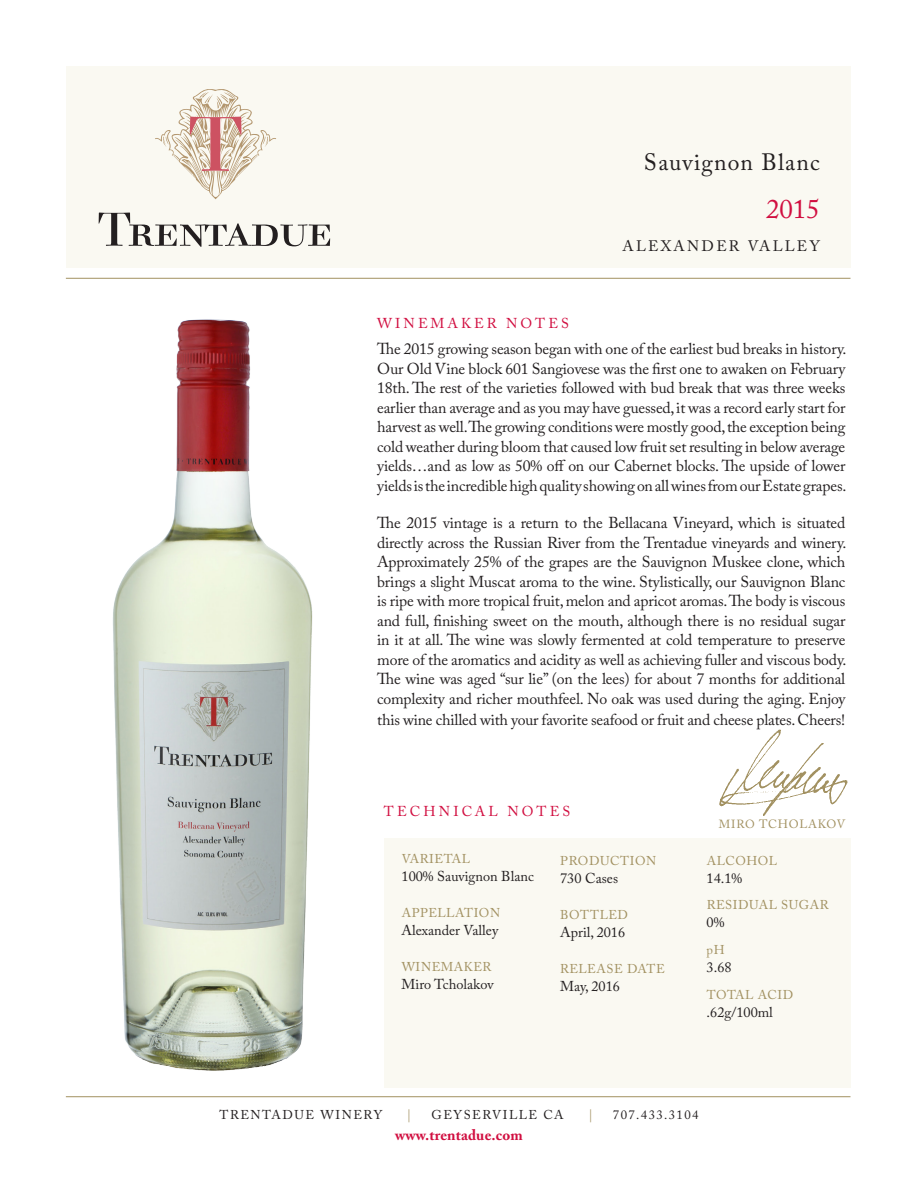
<style>
.page{position:relative;width:918px;height:1188px;background:#fff}
.page>*{position:absolute;margin:0;border:0;box-sizing:border-box;transform-origin:0 0}
.t1{font:26.85px "Adobe Caslon Pro";color:#d10e40}
.t2{font:23.55px "Adobe Caslon Pro";letter-spacing:.05em;color:#231f20}
.t3{font:15.75px/19.5px "Adobe Caslon Pro";letter-spacing:-.01em;color:#231f20;text-align:justify}
.t4{font:15.15px "Adobe Caslon Pro";letter-spacing:.15em;color:#231f20}
.t5{font:700 15px "Adobe Caslon Pro";letter-spacing:.01em;color:#d10e40}
.t6{font:14.25px "Adobe Caslon Pro";color:#231f20}
.t7{font:14.25px "Adobe Caslon Pro";letter-spacing:.215em;color:#d10e40}
.t8{font:12.75px "Adobe Caslon Pro";letter-spacing:.045em;color:#a29161}
.t9{font:12.75px "Adobe Caslon Pro";letter-spacing:.11em;color:#231f20}
.t10{font:12px "Adobe Caslon Pro";letter-spacing:.06em;color:#a29161}
.s1{font-size:11.7px}
</style>
<div class="page">
<div style="left:66px;top:66px;width:784px;height:202px;background:#faf9f2"></div>
<hr style="left:66px;top:278px;width:785px;height:1px;background:#a29161">
<hr style="left:66px;top:1096px;width:785px;height:1px;background:#a29161">
<svg style="left:99px;top:213px;width:231px;height:34px"></svg>
<svg style="left:155px;top:89px;width:121px;height:110px"></svg>
<div style="left:384px;top:839px;width:466px;height:249px;background:#faf9f2"></div>
<img style="left:113px;top:319px;width:200px;height:752px">
<img style="left:719px;top:729px;width:129px;height:87px">
<p class="t2" style="left:644px;top:148px;width:177px">Sauvignon Blanc</p>
<p class="t1" style="left:766px;top:193px;width:55px">2015</p>
<p class="t4" style="left:622px;top:237px;width:199px">ALEXANDER VALLEY</p>
<p class="t7" style="left:377px;top:315px;width:193px">WINEMAKER NOTES</p>
<p class="t3" style="left:377px;top:339px;width:471px">The 2015 growing season began with one of the earliest bud breaks in history.<br>Our Old Vine block 601 Sangiovese was the first one to awaken on February 18th. The rest of the varieties followed with bud break that was three weeks earlier than average and as you may have guessed, it was a record early start for harvest as well. The growing conditions were mostly good, the exception being cold weather during bloom that caused low fruit set resulting in below average yields…and as low as 50% off on our Cabernet blocks. The upside of lower yields is the incredible high quality showing on all wines from our Estate grapes.</p>
<p class="t3" style="left:377px;top:513px;width:471px">The 2015 vintage is a return to the Bellacana Vineyard, which is situated directly across the Russian River from the Trentadue vineyards and winery.<br>Approximately 25% of the grapes are the Sauvignon Muskee clone, which brings a slight Muscat aroma to the wine. Stylistically, our Sauvignon Blanc is ripe with more tropical fruit, melon and apricot aromas. The body is viscous and full, finishing sweet on the mouth, although there is no residual sugar in it at all. The wine was slowly fermented at cold temperature to preserve more of the aromatics and acidity as well as achieving fuller and viscous body.<br>The wine was aged “sur lie” (on the lees) for about 7 months for additional complexity and richer mouthfeel. No oak was used during the aging. Enjoy</p>
<p class="t3" style="left:377px;top:710px;width:470px">this wine chilled with your favorite seafood or fruit and cheese plates. Cheers!</p>
<p class="t7" style="left:384px;top:803px;width:188px">TECHNICAL NOTES</p>
<p class="t8" style="left:402px;top:851px;width:70px">VARIETAL</p>
<p class="t6" style="left:402px;top:868px;width:134px">100% Sauvignon Blanc</p>
<p class="t8" style="left:402px;top:905px;width:100px">APPELLATION</p>
<p class="t6" style="left:402px;top:922px;width:98px">Alexander Valley</p>
<p class="t8" style="left:402px;top:959px;width:91px">WINEMAKER</p>
<p class="t6" style="left:402px;top:976px;width:94px">Miro Tcholakov</p>
<p class="t8" style="left:560px;top:853px;width:98px">PRODUCTION</p>
<p class="t6" style="left:560px;top:869px;width:59px">730 Cases</p>
<p class="t8" style="left:560px;top:907px;width:69px">BOTTLED</p>
<p class="t6" style="left:560px;top:923px;width:67px">April, 2016</p>
<p class="t8" style="left:560px;top:961px;width:106px">RELEASE DATE</p>
<p class="t6" style="left:560px;top:977px;width:61px">May, 2016</p>
<p class="t10" style="left:719px;top:817px;width:128px"><span class="s1">MIRO</span> TCHOLAKOV</p>
<p class="t8" style="left:707px;top:853px;width:72px">ALCOHOL</p>
<p class="t6" style="left:707px;top:869px;width:37px">14.1%</p>
<p class="t8" style="left:707px;top:897px;width:124px">RESIDUAL SUGAR</p>
<p class="t6" style="left:707px;top:914px;width:19px">0%</p>
<p class="t8" style="left:707px;top:942px;width:19px">pH</p>
<p class="t6" style="left:707px;top:959px;width:26px">3.68</p>
<p class="t8" style="left:707px;top:987px;width:88px">TOTAL ACID</p>
<p class="t6" style="left:707px;top:1003px;width:68px">.62g/100ml</p>
<p class="t9" style="left:220px;top:1107px;width:164px">TRENTADUE WINERY</p>
<p class="t8" style="left:407px;top:1107px;width:6px">|</p>
<p class="t9" style="left:431px;top:1107px;width:134px">GEYSERVILLE CA</p>
<p class="t8" style="left:588px;top:1107px;width:6px">|</p>
<p class="t9" style="left:613px;top:1107px;width:87px">707.433.3104</p>
<p class="t5" style="left:395px;top:1126px;width:129px">www.trentadue.com</p>
</div>
